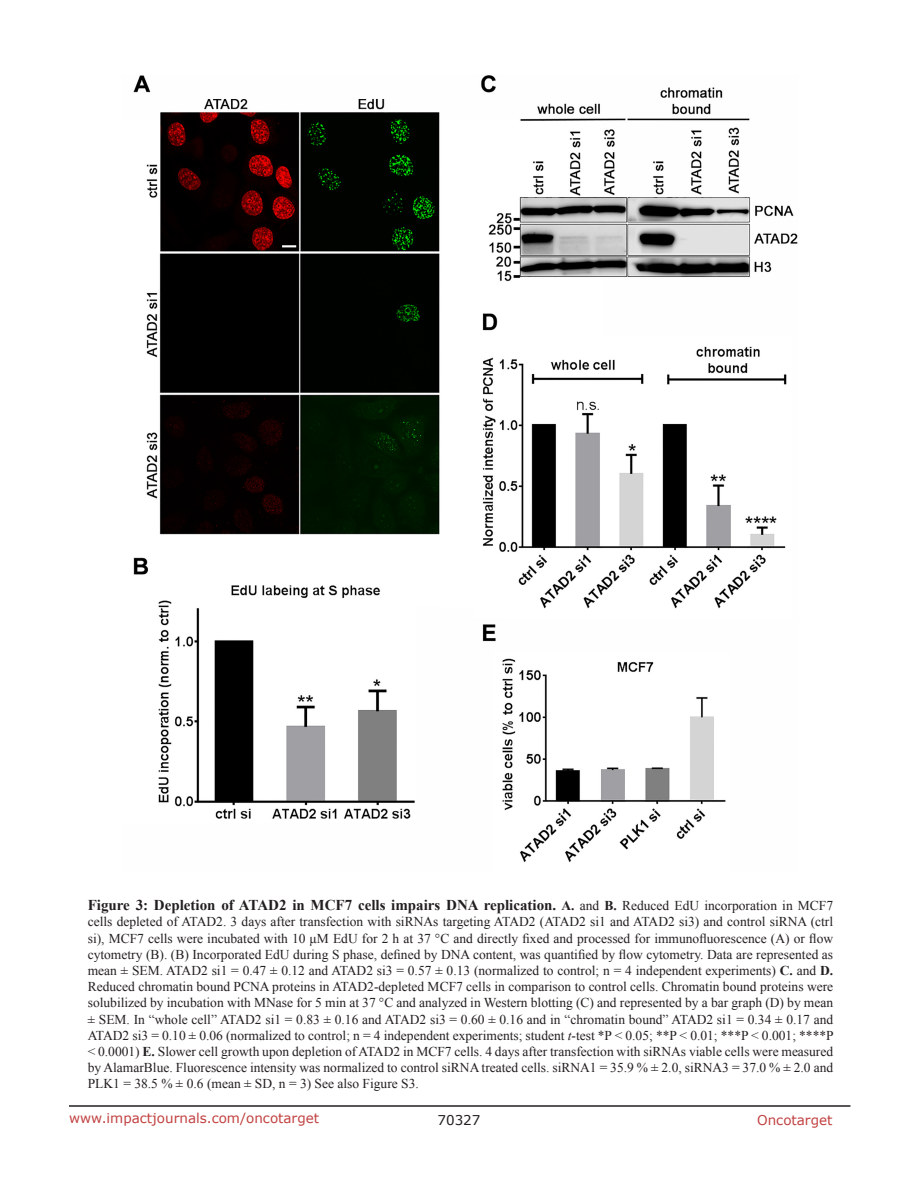
<style>
.page{position:relative;width:918px;height:1188px;background:#fff}
.page>*{position:absolute;margin:0;border:0;box-sizing:border-box;transform-origin:0 0}
.figuretext{font:700 15px "Times New Roman";color:#231f20}
.figuretext-2{font:13.5px/16.2px "Times New Roman";color:#231f20;text-align:justify}
.t1{font:13.5px "Verdana";color:#c24141}
.t2{font:13.5px "Verdana";color:#231f20}
.s1{font-size:13.5px}
.s2{font-weight:400;font-size:13.5px}
.s3{font-weight:700}
.s4{font-style:italic}
</style>
<div class="page">
<hr style="left:69px;top:1105px;width:781px;height:2px;background:#231f20">
<img style="left:133px;top:75px;width:665px;height:787px">
<p class="figuretext" style="left:88px;top:895px;width:747px">Figure 3: Depletion of ATAD2 in MCF7 cells impairs DNA replication. <span class="s1">A.</span> <span class="s2">and</span> <span class="s1">B.</span> <span class="s2">Reduced EdU incorporation in MCF7</span></p>
<p class="figuretext-2" style="left:88px;top:913px;width:747px">cells depleted of ATAD2. 3 days after transfection with siRNAs targeting ATAD2 (ATAD2 si1 and ATAD2 si3) and control siRNA (ctrl si), MCF7 cells were incubated with 10 μM EdU for 2 h at 37 °C and directly fixed and processed for immunofluorescence (A) or flow cytometry (B). (B) Incorporated EdU during S phase, defined by DNA content, was quantified by flow cytometry. Data are represented as mean ± SEM. ATAD2 si1 = 0.47 ± 0.12 and ATAD2 si3 = 0.57 ± 0.13 (normalized to control; n = 4 independent experiments) <span class="s3">C.</span> and <span class="s3">D.<br></span>Reduced chromatin bound PCNA proteins in ATAD2-depleted MCF7 cells in comparison to control cells. Chromatin bound proteins were solubilized by incubation with MNase for 5 min at 37 °C and analyzed in Western blotting (C) and represented by a bar graph (D) by mean ± SEM. In “whole cell” ATAD2 si1 = 0.83 ± 0.16 and ATAD2 si3 = 0.60 ± 0.16 and in “chromatin bound” ATAD2 si1 = 0.34 ± 0.17 and ATAD2 si3 = 0.10 ± 0.06 (normalized to control; n = 4 independent experiments; student <span class="s4">t</span>-test *P &lt; 0.05; **P &lt; 0.01; ***P &lt; 0.001; ****P &lt; 0.0001) <span class="s3">E.</span> Slower cell growth upon depletion of ATAD2 in MCF7 cells. 4 days after transfection with siRNAs viable cells were measured by AlamarBlue. Fluorescence intensity was normalized to control siRNA treated cells. siRNA1 = 35.9 % ± 2.0, siRNA3 = 37.0 % ± 2.0 and PLK1 = 38.5 % ± 0.6 (mean ± SD, n = 3) See also Figure S3.</p>
<p class="t1" style="left:69px;top:1109px;width:252px">www.impactjournals.com/oncotarget</p>
<p class="t2" style="left:438px;top:1111px;width:44px">70327</p>
<p class="t1" style="left:757px;top:1111px;width:77px">Oncotarget</p>
</div>
